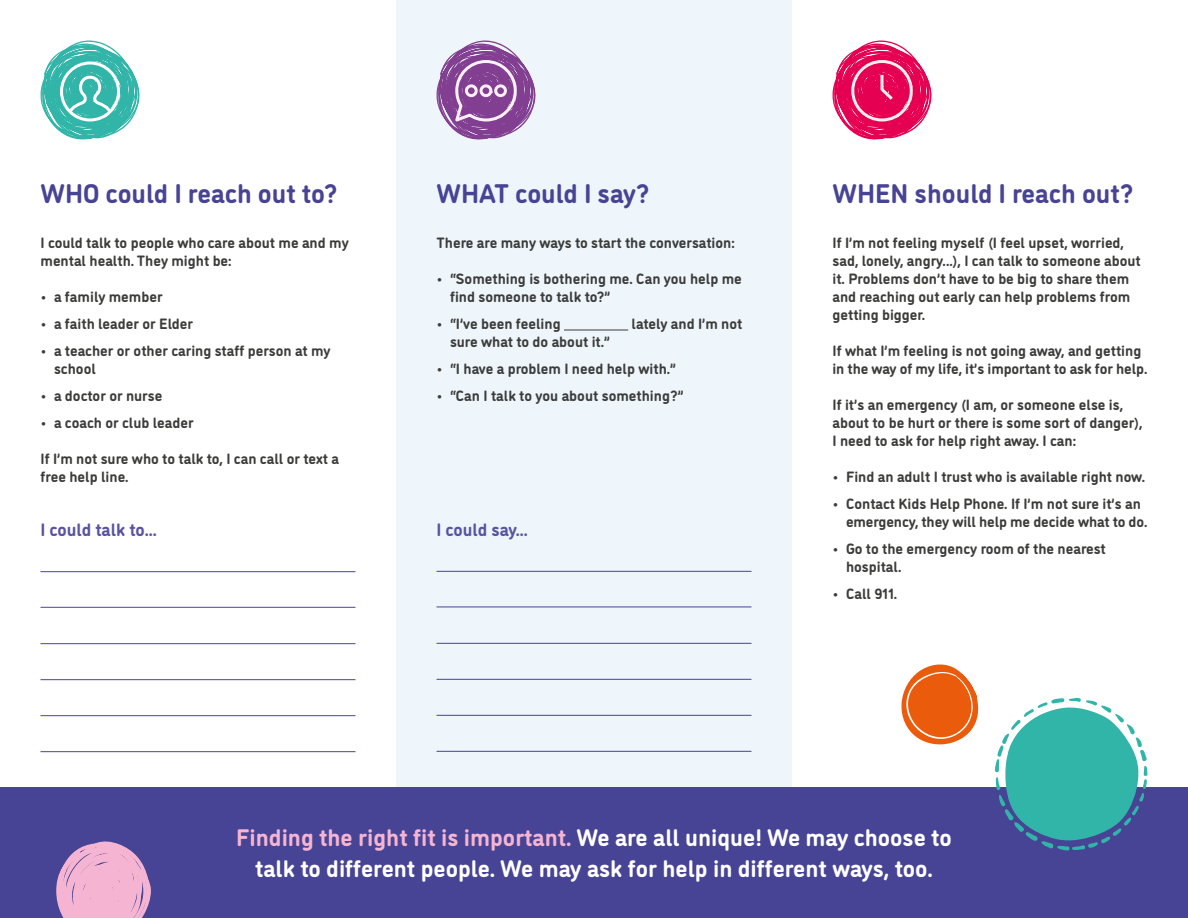
<style>
.page{position:relative;width:1188px;height:918px;background:#fff}
.page>*{position:absolute;margin:0;border:0;box-sizing:border-box;transform-origin:0 0}
.H2_-_more_gap{font:700 27px "DI Nosaur";color:#484495}
.t1{font:700 24px/31.5px "DI Nosaur";color:#fff;text-align:center}
.P_-_Big{font:700 18px "DI Nosaur";color:#5953a0}
.t2{font:700 15px/18px "DI Nosaur";color:#3c3c3b}
.s1{font-weight:400}
.s2{color:#f5b5d2}
</style>
<div class="page">
<div style="left:396px;top:0;width:396px;height:918px;background:#eef6fb"></div>
<svg style="left:40px;top:40px;width:100px;height:100px"></svg>
<hr style="left:40px;top:571px;width:316px;height:1px;background:#484495">
<hr style="left:40px;top:607px;width:316px;height:1px;background:#484495">
<hr style="left:40px;top:643px;width:316px;height:1px;background:#484495">
<hr style="left:40px;top:679px;width:316px;height:1px;background:#484495">
<hr style="left:40px;top:715px;width:316px;height:1px;background:#484495">
<hr style="left:40px;top:751px;width:316px;height:1px;background:#484495">
<hr style="left:564px;top:330px;width:64px;height:1px;background:#3c3c3b">
<hr style="left:436px;top:571px;width:316px;height:1px;background:#484495">
<hr style="left:436px;top:607px;width:316px;height:1px;background:#484495">
<hr style="left:436px;top:643px;width:316px;height:1px;background:#484495">
<hr style="left:436px;top:679px;width:316px;height:1px;background:#484495">
<hr style="left:436px;top:715px;width:316px;height:1px;background:#484495">
<hr style="left:436px;top:751px;width:316px;height:1px;background:#484495">
<div style="left:0;top:788px;width:1188px;height:130px;background:#484495"></div>
<svg style="left:901px;top:664px;width:78px;height:81px"></svg>
<svg style="left:995px;top:698px;width:153px;height:153px"></svg>
<svg style="left:56px;top:841px;width:95px;height:77px"></svg>
<svg style="left:436px;top:40px;width:100px;height:100px"></svg>
<svg style="left:832px;top:40px;width:100px;height:100px"></svg>
<p class="H2_-_more_gap" style="left:40px;top:173px;width:299px">WHO could I reach out to?</p>
<p class="t2" style="left:40px;top:232px;width:310px">I could talk to people who care about me and my mental health. They might be:</p>
<p class="t2" style="left:40px;top:286px;width:124px"><span class="s1">•</span> a family member</p>
<p class="t2" style="left:40px;top:313px;width:154px"><span class="s1">•</span> a faith leader or Elder</p>
<p class="t2" style="left:54px;top:340px;width:278px;text-indent:-14px"><span class="s1">•</span> a teacher or other caring staff person at my school</p>
<p class="t2" style="left:40px;top:385px;width:123px"><span class="s1">•</span> a doctor or nurse</p>
<p class="t2" style="left:40px;top:412px;width:155px"><span class="s1">•</span> a coach or club leader</p>
<p class="t2" style="left:40px;top:448px;width:300px">If I’m not sure who to talk to, I can call or text a free help line.</p>
<p class="P_-_Big" style="left:40px;top:516px;width:118px">I could talk to...</p>
<p class="H2_-_more_gap" style="left:436px;top:173px;width:215px">WHAT could I say?</p>
<p class="t2" style="left:436px;top:232px;width:300px">There are many ways to start the conversation:</p>
<p class="t2" style="left:450px;top:268px;width:293px;text-indent:-14px"><span class="s1">•</span> “Something is bothering me. Can you help me find someone to talk to?”</p>
<p class="t2" style="left:436px;top:313px;width:126px"><span class="s1">•</span> “I’ve been feeling</p>
<p class="t2" style="left:632px;top:313px;width:112px">lately and I’m not</p>
<p class="t2" style="left:450px;top:331px;width:162px">sure what to do about it.”</p>
<p class="t2" style="left:436px;top:358px;width:241px"><span class="s1">•</span> “I have a problem I need help with.”</p>
<p class="t2" style="left:436px;top:385px;width:249px"><span class="s1">•</span> “Can I talk to you about something?”</p>
<p class="P_-_Big" style="left:436px;top:516px;width:93px">I could say...</p>
<p class="H2_-_more_gap" style="left:832px;top:173px;width:303px">WHEN should I reach out?</p>
<p class="t2" style="left:832px;top:232px;width:310px">If I’m not feeling myself (I feel upset, worried, sad, lonely, angry...), I can talk to someone about it. Problems don’t have to be big to share them and reaching out early can help problems from getting bigger.</p>
<p class="t2" style="left:832px;top:340px;width:316px">If what I’m feeling is not going away, and getting in the way of my life, it’s important to ask for help.</p>
<p class="t2" style="left:832px;top:394px;width:312px">If it’s an emergency (I am, or someone else is, about to be hurt or there is some sort of danger),<br>I need to ask for help right away. I can:</p>
<p class="t2" style="left:832px;top:466px;width:314px"><span class="s1">•</span> Find an adult I trust who is available right now.</p>
<p class="t2" style="left:846px;top:493px;width:303px;text-indent:-14px"><span class="s1">•</span> Contact Kids Help Phone. If I’m not sure it’s an emergency, they will help me decide what to do.</p>
<p class="t2" style="left:846px;top:538px;width:261px;text-indent:-14px"><span class="s1">•</span> Go to the emergency room of the nearest hospital.</p>
<p class="t2" style="left:832px;top:583px;width:66px"><span class="s1">•</span> Call 911.</p>
<p class="t1" style="left:236px;top:820px;width:717px"><span class="s2">Finding the right fit is important.</span> We are all unique! We may choose to talk to different people. We may ask for help in different ways, too.</p>
</div>
